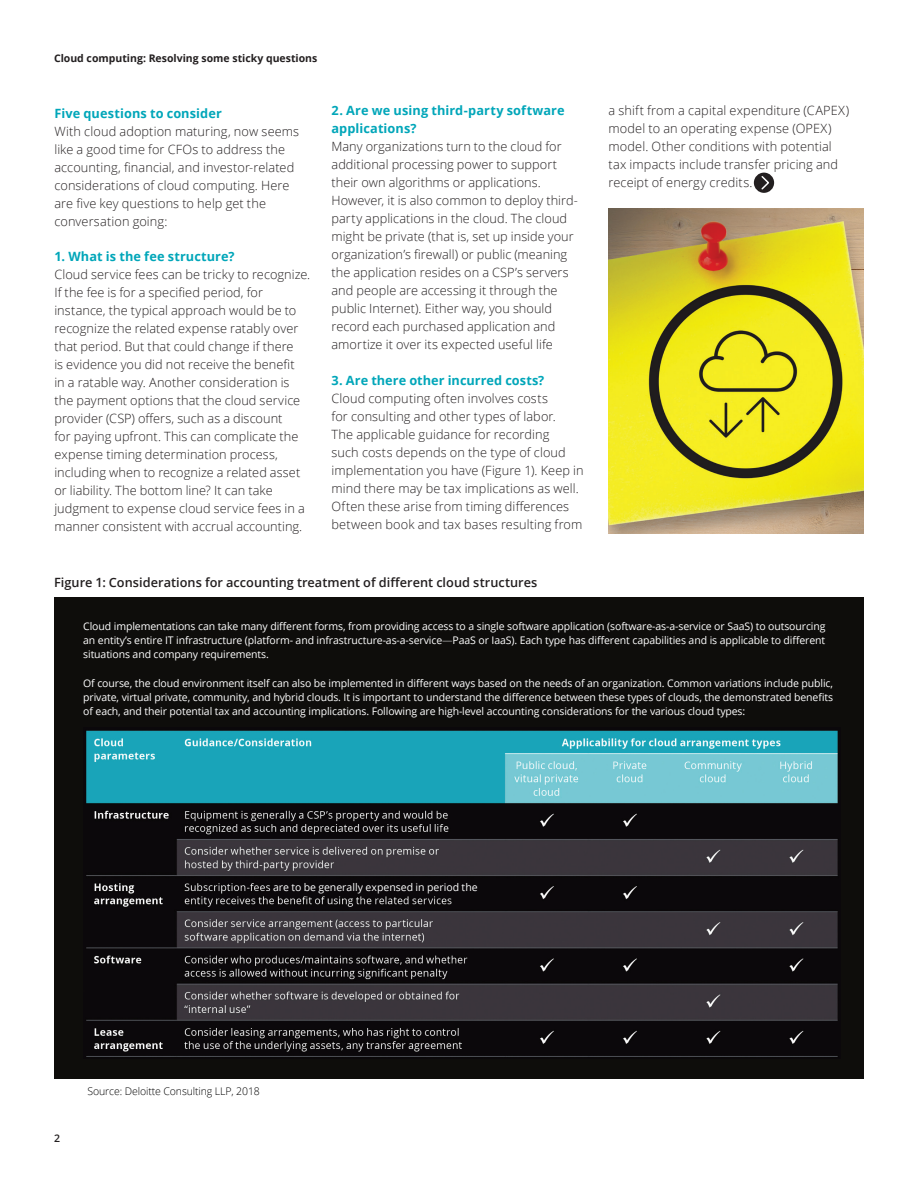
<style>
.page{position:relative;width:918px;height:1188px;background:#fff}
.page>*{position:absolute;margin:0;border:0;box-sizing:border-box;transform-origin:0 0}
.t1{font:300 12.75px/18px "Open Sans";letter-spacing:.005em;color:#231f20}
.t2{font:700 12.75px/18px "Open Sans";letter-spacing:.005em;color:#00a6b9}
.t3{font:600 12.75px "Open Sans";color:#231f20}
.t4{font:10.5px/14.2px "Open Sans";letter-spacing:-.01em;color:#fff;text-align:justify}
.t5{font:700 10.5px "Open Sans";color:#231f20}
.t6{font:300 10.5px "Open Sans";letter-spacing:-.01em;color:#000}
.t7{font:600 10.5px "Open Sans";color:#231f20}
.s1{font-weight:300}
</style>
<div class="page">
<div style="left:754px;top:173px;width:20px;height:20px;background:#231f20;border-radius:50%"></div>
<svg style="left:761px;top:175px;width:10px;height:16px"></svg>
<div style="left:54px;top:598px;width:810px;height:481px;background:#0e0d0b"></div>
<img style="left:83px;top:728px;width:757px;height:331px">
<img style="left:609px;top:209px;width:255px;height:324px">
<div style="left:273px;top:882px;width:205px;height:14px;background:#0b080b"></div>
<p class="t5" style="left:54px;top:51px;width:265px">Cloud computing: Resolving some sticky questions</p>
<p class="t2" style="left:54px;top:104px;width:169px">Five questions to consider</p>
<p class="t1" style="left:54px;top:122px;width:246px">With cloud adoption maturing, now seems like a good time for CFOs to address the accounting, financial, and investor-related considerations of cloud computing. Here are five key questions to help get the conversation going:</p>
<p class="t2" style="left:54px;top:247px;width:182px">1. What is the fee structure?</p>
<p class="t1" style="left:54px;top:265px;width:257px">Cloud service fees can be tricky to recognize.<br>If the fee is for a specified period, for instance, the typical approach would be to recognize the related expense ratably over that period. But that could change if there<br>is evidence you did not receive the benefit<br>in a ratable way. Another consideration is the payment options that the cloud service provider (CSP) offers, such as a discount<br>for paying upfront. This can complicate the expense timing determination process, including when to recognize a related asset or liability. The bottom line? It can take judgment to expense cloud service fees in a manner consistent with accrual accounting.</p>
<p class="t2" style="left:332px;top:101px;width:235px">2. Are we using third-party software applications?</p>
<p class="t1" style="left:332px;top:137px;width:248px">Many organizations turn to the cloud for additional processing power to support their own algorithms or applications.<br>However, it is also common to deploy third&shy;party applications in the cloud. The cloud might be private (that is, set up inside your organization’s firewall) or public (meaning the application resides on a CSP’s servers and people are accessing it through the public Internet). Either way, you should record each purchased application and amortize it over its expected useful life</p>
<p class="t2" style="left:332px;top:371px;width:214px">3. Are there other incurred costs?</p>
<p class="t1" style="left:332px;top:389px;width:254px">Cloud computing often involves costs<br>for consulting and other types of labor.<br>The applicable guidance for recording<br>such costs depends on the type of cloud implementation you have (Figure 1). Keep in mind there may be tax implications as well.<br>Often these arise from timing differences between book and tax bases resulting from</p>
<p class="t3" style="left:54px;top:574px;width:485px">Figure 1: Considerations for accounting treatment of different cloud structures</p>
<p class="t1" style="left:609px;top:101px;width:242px">a shift from a capital expenditure (CAPEX) model to an operating expense (OPEX) model. Other conditions with potential tax impacts include transfer pricing and receipt of energy credits.</p>
<p class="t4" style="left:83px;top:618px;width:744px">Cloud implementations can take many different forms, from providing access to a single software application (software-as-a-service or SaaS) to outsourcing an entity’s entire IT infrastructure (platform- and infrastructure-as-a-service<span class="s1">—</span>PaaS or IaaS). Each type has different capabilities and is applicable to different situations and company requirements.</p>
<p class="t4" style="left:83px;top:675px;width:751px">Of course, the cloud environment itself can also be implemented in different ways based on the needs of an organization. Common variations include public, private, virtual private, community, and hybrid clouds. It is important to understand the difference between these types of clouds, the demonstrated benefits of each, and their potential tax and accounting implications. Following are high-level accounting considerations for the various cloud types:</p>
<p class="t4" style="left:273px;top:880px;width:206px">are to be generally expensed in period the</p>
<p class="t7" style="left:54px;top:1131px;width:7px">2</p>
<p class="t6" style="left:87px;top:1084px;width:174px">Source: Deloitte Consulting LLP, 2018</p>
</div>
